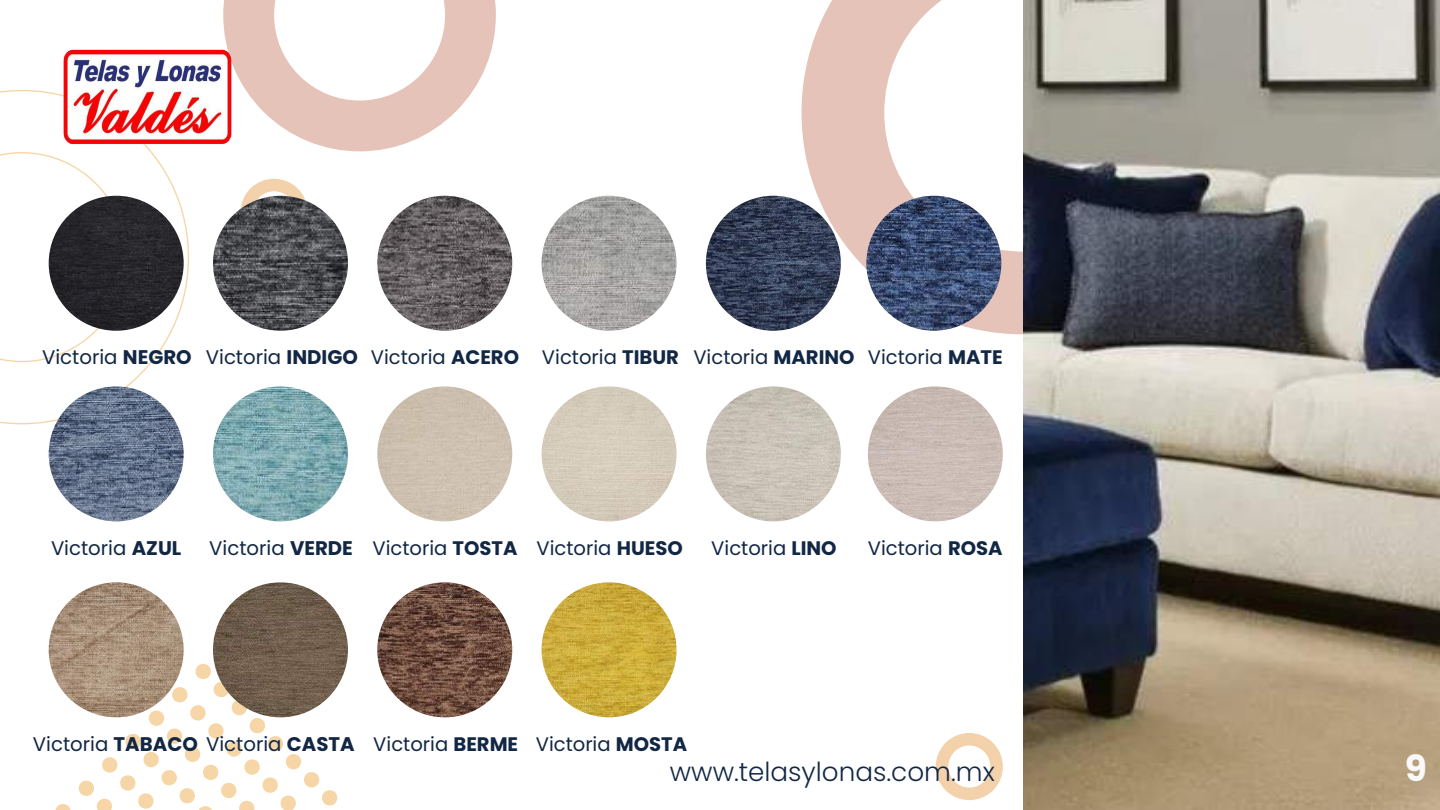
<style>
.page{position:relative;width:1440px;height:810px;background:#fff}
.page>*{position:absolute;margin:0;border:0;box-sizing:border-box;transform-origin:0 0}
.t1{font:700 36px "Poppins";color:#f9f9f9}
.t2{font:300 26.25px "Poppins";color:#122744}
.t3{font:19.73px "Poppins";color:#122744}
.t4{font:19.58px "Poppins";color:#122744}
.s1{font-weight:700}
</style>
<div class="page">
<svg style="left:802px;top:0;width:221px;height:334px"></svg>
<svg style="left:246px;top:0;width:250px;height:151px"></svg>
<svg style="left:936px;top:733px;width:67px;height:67px"></svg>
<svg style="left:241px;top:179px;width:67px;height:29px"></svg>
<svg style="left:0;top:90px;width:189px;height:334px"></svg>
<svg style="left:55px;top:804px;width:16px;height:6px"></svg>
<svg style="left:78px;top:663px;width:260px;height:147px"></svg>
<img style="left:48px;top:0;width:198px;height:196px">
<img style="left:1023px;top:0;width:417px;height:810px">
<img style="left:49px;top:196px;width:135px;height:135px;border-radius:67px">
<img style="left:49px;top:386px;width:135px;height:135px;border-radius:67px">
<img style="left:49px;top:582px;width:135px;height:135px;border-radius:67px">
<img style="left:213px;top:196px;width:135px;height:135px;border-radius:67px">
<img style="left:213px;top:386px;width:135px;height:135px;border-radius:67px">
<img style="left:213px;top:582px;width:135px;height:135px;border-radius:67px">
<img style="left:377px;top:196px;width:135px;height:135px;border-radius:67px">
<div style="left:377px;top:386px;width:135px;height:135px;background:#cdc0b0;border-radius:67px"></div>
<img style="left:377px;top:582px;width:135px;height:135px;border-radius:67px">
<img style="left:542px;top:582px;width:135px;height:135px;border-radius:67px">
<img style="left:542px;top:196px;width:135px;height:135px;border-radius:67px">
<img style="left:542px;top:386px;width:135px;height:135px;border-radius:67px">
<img style="left:706px;top:196px;width:135px;height:135px;border-radius:67px">
<img style="left:866px;top:196px;width:135px;height:135px;border-radius:67px">
<img style="left:706px;top:386px;width:135px;height:135px;border-radius:67px">
<img style="left:868px;top:386px;width:135px;height:135px;border-radius:67px">
<p class="t3" style="left:42px;top:346px;width:151px">Victoria <span class="s1">NEGRO</span></p>
<p class="t3" style="left:206px;top:346px;width:154px">Victoria <span class="s1">INDIGO</span></p>
<p class="t4" style="left:371px;top:346px;width:150px">Victoria <span class="s1">ACERO</span></p>
<p class="t4" style="left:542px;top:346px;width:138px">Victoria <span class="s1">TIBUR</span></p>
<p class="t4" style="left:693px;top:346px;width:311px">Victoria <span class="s1">MARINO</span> Victoria <span class="s1">MATE</span></p>
<p class="t3" style="left:51px;top:536px;width:132px">Victoria <span class="s1">AZUL</span></p>
<p class="t3" style="left:209px;top:536px;width:145px">Victoria <span class="s1">VERDE</span></p>
<p class="t4" style="left:372px;top:537px;width:147px">Victoria <span class="s1">TOSTA</span></p>
<p class="t4" style="left:537px;top:537px;width:148px">Victoria <span class="s1">HUESO</span></p>
<p class="t4" style="left:711px;top:537px;width:127px">Victoria <span class="s1">LINO</span></p>
<p class="t4" style="left:868px;top:537px;width:136px">Victoria <span class="s1">ROSA</span></p>
<p class="t3" style="left:33px;top:732px;width:323px">Victoria <span class="s1">TABACO</span> Victoria <span class="s1">CASTA</span></p>
<p class="t4" style="left:373px;top:732px;width:315px">Victoria <span class="s1">BERME</span> Victoria <span class="s1">MOSTA</span></p>
<h2 class="t2" style="left:670px;top:757px;width:326px">www.telasylonas.com.mx</h2>
<h1 class="t1" style="left:1405px;top:748px;width:24px">9</h1>
</div>
